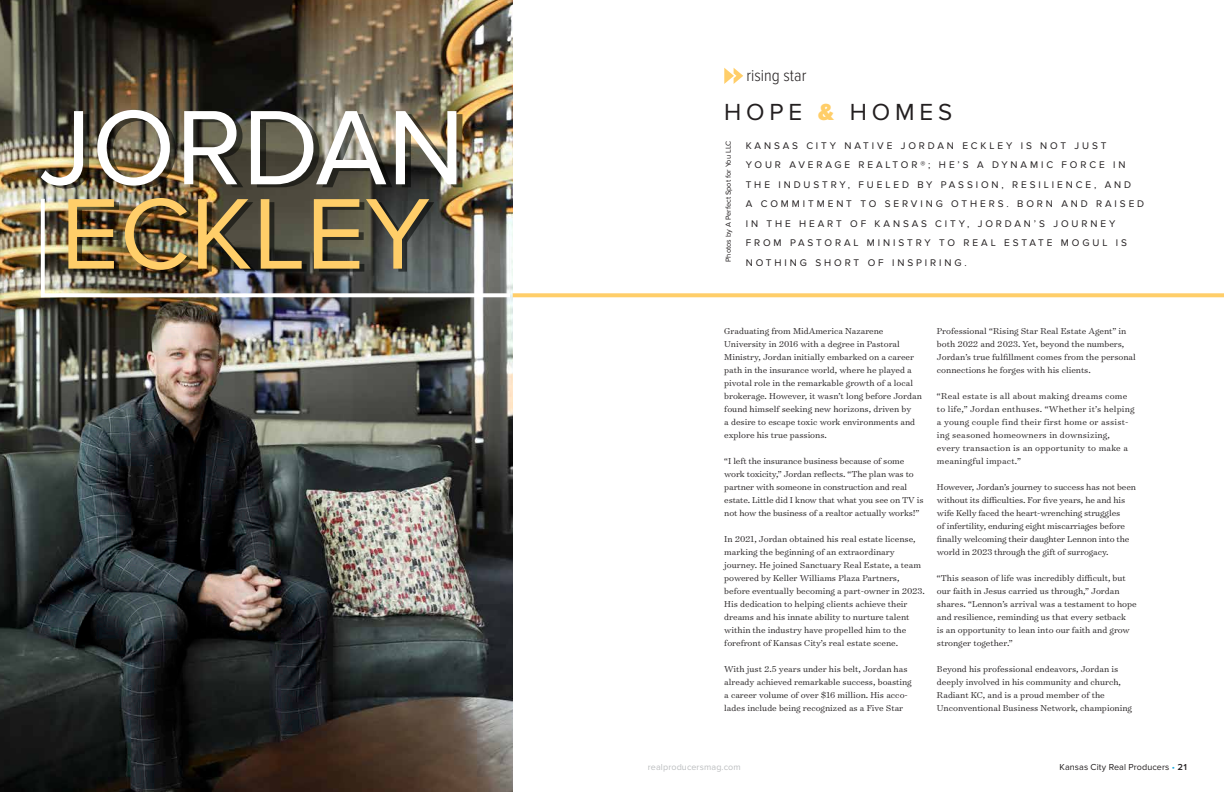
<style>
.page{position:relative;width:1224px;height:792px;background:#fff}
.page>*{position:absolute;margin:0;border:0;box-sizing:border-box;transform-origin:0 0}
.t1{font:109.7px "Proxima Nova";color:#fff}
.t2{font:104.2px "Proxima Nova";color:#ffce69}
.t3{font:24.1px "Proxima Nova";letter-spacing:.2em;color:#231f20}
.t4{font:300 17px "Proxima Nova Cond";color:#231f20}
.t5{font:10px/19.5px "Proxima Nova";letter-spacing:.29em;color:#231f20}
.t6{font:300 9.8px/13px "Surveyor Text";color:#231f20}
.t7{font:300 9.8px/13px "Surveyor Text";letter-spacing:.02em;color:#231f20}
.t8{font:9px "Proxima Nova";letter-spacing:.01em;color:#231f20}
.t9{font:9px "Proxima Nova";letter-spacing:.01em;color:#bcbec0}
.t10{font:7.5px "Proxima Nova";color:#231f20}
.s1{font-weight:900;color:#ffce69}
.s2{color:#19a8e0}
.s3{font-weight:600}
</style>
<div class="page">
<img style="left:0;top:0;width:512px;height:792px">
<svg style="left:724px;top:68px;width:19px;height:16px"></svg>
<img style="left:39px;top:195px;width:475px;height:104px">
<svg style="left:513px;top:293px;width:711px;height:4px;background:#ffd174"></svg>
<img style="left:0;top:288px;width:512px;height:501px">
<h1 class="t1" style="left:40px;top:85px;width:427px">JORDAN</h1>
<h2 class="t2" style="left:60px;top:174px;width:371px">ECKLEY</h2>
<h3 class="t4" style="left:747px;top:68px;width:61px">rising star</h3>
<h3 class="t3" style="left:724px;top:98px;width:229px">HOPE <span class="s1">&amp;</span> HOMES</h3>
<p class="t10" style="left:724px;top:262px;width:123px;rotate:-90deg">Photos by A Perfect Spot for You LLC</p>
<p class="t5" style="left:746px;top:136px;width:400px">KANSAS CITY NATIVE JORDAN ECKLEY IS NOT JUST YOUR AVERAGE REALTOR®; HE’S A DYNAMIC FORCE IN THE INDUSTRY, FUELED BY PASSION, RESILIENCE, AND<br>A COMMITMENT TO SERVING OTHERS. BORN AND RAISED IN THE HEART OF KANSAS CITY, JORDAN’S JOURNEY FROM PASTORAL MINISTRY TO REAL ESTATE MOGUL IS NOTHING SHORT OF INSPIRING.</p>
<p class="t6" style="left:724px;top:325px;width:199px">Graduating from MidAmerica Nazarene University in 2016 with a degree in Pastoral Ministry, Jordan initially embarked on a career path in the insurance world, where he played a pivotal role in the remarkable growth of a local brokerage. However, it wasn’t long before Jordan found himself seeking new horizons, driven by<br>a desire to escape toxic work environments and explore his true passions.</p>
<p class="t6" style="left:724px;top:455px;width:201px">“I left the insurance business because of some work toxicity,” Jordan reflects. “The plan was to partner with someone in construction and real estate. Little did I know that what you see on TV is not how the business of a realtor actually works!”</p>
<p class="t6" style="left:724px;top:533px;width:202px">In 2021, Jordan obtained his real estate license, marking the beginning of an extraordinary journey. He joined Sanctuary Real Estate, a team powered by Keller Williams Plaza Partners, before eventually becoming a part-owner in 2023.<br>His dedication to helping clients achieve their dreams and his innate ability to nurture talent within the industry have propelled him to the forefront of Kansas City’s real estate scene.</p>
<p class="t6" style="left:724px;top:663px;width:189px">With just 2.5 years under his belt, Jordan has already achieved remarkable success, boasting a career volume of over $16 million. His acco&shy;lades include being recognized as a Five Star</p>
<p class="t6" style="left:937px;top:325px;width:201px">Professional “Rising Star Real Estate Agent” in both 2022 and 2023. Yet, beyond the numbers, Jordan’s true fulfillment comes from the personal connections he forges with his clients.</p>
<p class="t7" style="left:937px;top:390px;width:199px">“Real estate is all about making dreams come to life,” Jordan enthuses. “Whether it’s helping a young couple find their first home or assist&shy;ing seasoned homeowners in downsizing, every transaction is an opportunity to make a meaningful impact.”</p>
<p class="t6" style="left:937px;top:481px;width:201px">However, Jordan’s journey to success has not been without its difficulties. For five years, he and his wife Kelly faced the heart-wrenching struggles<br>of infertility, enduring eight miscarriages before finally welcoming their daughter Lennon into the world in 2023 through the gift of surrogacy.</p>
<p class="t6" style="left:937px;top:571px;width:201px">“This season of life was incredibly difficult, but our faith in Jesus carried us through,” Jordan shares. “Lennon’s arrival was a testament to hope and resilience, reminding us that every setback<br>is an opportunity to lean into our faith and grow stronger together.”</p>
<p class="t6" style="left:937px;top:662px;width:197px">Beyond his professional endeavors, Jordan is deeply involved in his community and church, Radiant KC, and is a proud member of the Unconventional Business Network, championing</p>
<p class="t9" style="left:648px;top:762px;width:94px">realproducersmag.com</p>
<p class="t8" style="left:1060px;top:762px;width:130px">Kansas City Real Producers <span class="s2">•</span> <span class="s3">21</span></p>
</div>
